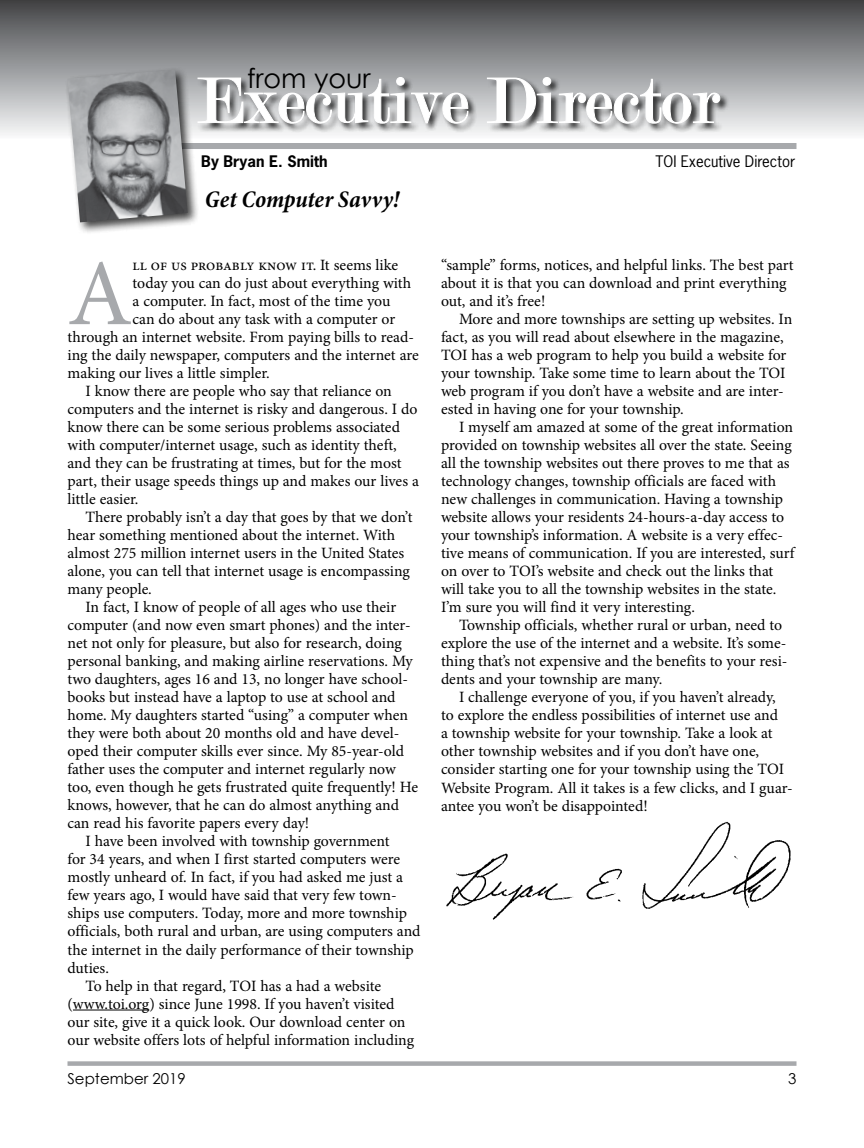
<style>
.page{position:relative;width:864px;height:1148px;background:#fff}
.page>*{position:absolute;margin:0;border:0;box-sizing:border-box;transform-origin:0 0}
.t1{font:94.05px "Minion Pro";color:#a7a9ac}
.t2{font:69px "Modern";color:#fff}
.t3{font:27px "Century Gothic";color:#000}
.t4{font:italic 700 condensed 24px "Minion Pro";color:#000}
.t5{font:15.75px/18px "Minion Pro";color:#000}
.t6{font:15px "News Gothic Std";color:#000}
.t7{font:700 15px "News Gothic Std";color:#000}
.t8{font:15px "Century Gothic";color:#000}
</style>
<div class="page">
<div style="left:0;top:0;width:864px;height:140px;background:linear-gradient(to bottom,#414345,#f9fafb)"></div>
<div style="left:101px;top:143px;width:695px;height:6px;background:#a7a9ac"></div>
<div style="left:64px;top:66px;width:136px;height:169px;background:#000;opacity:.75"></div>
<img style="left:68px;top:69px;width:120px;height:153px">
<div style="left:197px;top:76px;width:533px;height:57px;background:#000;opacity:.75"></div>
<svg style="left:197px;top:77px;width:272px;height:47px;background:#adaeb0"></svg>
<svg style="left:487px;top:77px;width:234px;height:47px;background:#aaabad"></svg>
<svg style="left:68px;top:1061px;width:728px;height:4px;background:#aeb0b2"></svg>
<hr style="left:73px;top:1009px;width:76px;height:1px;background:#000">
<img style="left:446px;top:821px;width:345px;height:99px">
<h3 class="t3" style="left:247px;top:62px;width:125px">from your</h3>
<h2 class="t2" style="left:197px;top:66px;width:524px">Executive Director</h2>
<p class="t7" style="left:201px;top:152px;width:128px">By Bryan E. Smith</p>
<p class="t6" style="left:656px;top:152px;width:141px">TOI Executive Director</p>
<h3 class="t4" style="left:205px;top:183px;width:196px">Get Computer Savvy!</h3>
<h1 class="t1" style="left:68px;top:231px;width:67px">A</h1>
<p class="t5" style="left:133px;top:256px;width:267px">ll of us probably know it. It seems like</p>
<p class="t5" style="left:133px;top:274px;width:280px">today you can do just about everything with</p>
<p class="t5" style="left:133px;top:292px;width:259px">a computer. In fact, most of the time you</p>
<p class="t5" style="left:133px;top:310px;width:264px">can do about any task with a computer or</p>
<p class="t5" style="left:68px;top:328px;width:348px">through an internet website. From paying bills to read-</p>
<p class="t5" style="left:68px;top:346px;width:353px">ing the daily newspaper, computers and the internet are</p>
<p class="t5" style="left:68px;top:364px;width:204px">making our lives a little simpler.</p>
<p class="t5" style="left:86px;top:382px;width:308px">I know there are people who say that reliance on</p>
<p class="t5" style="left:68px;top:400px;width:352px">computers and the internet is risky and dangerous. I do</p>
<p class="t5" style="left:68px;top:418px;width:334px">know there can be some serious problems associated</p>
<p class="t5" style="left:68px;top:436px;width:331px">with computer/internet usage, such as identity theft,</p>
<p class="t5" style="left:68px;top:454px;width:336px">and they can be frustrating at times, but for the most</p>
<p class="t5" style="left:68px;top:472px;width:353px">part, their usage speeds things up and makes our lives a</p>
<p class="t5" style="left:68px;top:490px;width:72px">little easier.</p>
<p class="t5" style="left:86px;top:508px;width:329px">There probably isn’t a day that goes by that we don’t</p>
<p class="t5" style="left:68px;top:526px;width:329px">hear something mentioned about the internet. With</p>
<p class="t5" style="left:68px;top:544px;width:338px">almost 275 million internet users in the United States</p>
<p class="t5" style="left:68px;top:562px;width:344px">alone, you can tell that internet usage is encompassing</p>
<p class="t5" style="left:68px;top:580px;width:86px">many people.</p>
<p class="t5" style="left:86px;top:598px;width:312px">In fact, I know of people of all ages who use their</p>
<p class="t5" style="left:68px;top:616px;width:345px">computer (and now even smart phones) and the inter-</p>
<p class="t5" style="left:68px;top:634px;width:336px">net not only for pleasure, but also for research, doing</p>
<p class="t5" style="left:68px;top:652px;width:347px">personal banking, and making airline reservations. My</p>
<p class="t5" style="left:68px;top:670px;width:342px">two daughters, ages 16 and 13, no longer have school-</p>
<p class="t5" style="left:68px;top:688px;width:330px">books but instead have a laptop to use at school and</p>
<p class="t5" style="left:68px;top:706px;width:342px">home. My daughters started “using” a computer when</p>
<p class="t5" style="left:68px;top:724px;width:333px">they were both about 20 months old and have devel-</p>
<p class="t5" style="left:68px;top:742px;width:338px">oped their computer skills ever since. My 85-year-old</p>
<p class="t5" style="left:68px;top:760px;width:330px">father uses the computer and internet regularly now</p>
<p class="t5" style="left:68px;top:778px;width:352px">too, even though he gets frustrated quite frequently! He</p>
<p class="t5" style="left:68px;top:796px;width:333px">knows, however, that he can do almost anything and</p>
<p class="t5" style="left:68px;top:814px;width:243px">can read his favorite papers every day!</p>
<p class="t5" style="left:86px;top:832px;width:306px">I have been involved with township government</p>
<p class="t5" style="left:68px;top:850px;width:334px">for 34 years, and when I first started computers were</p>
<p class="t5" style="left:68px;top:868px;width:337px">mostly unheard of. In fact, if you had asked me just a</p>
<p class="t5" style="left:68px;top:886px;width:331px">few years ago, I would have said that very few town-</p>
<p class="t5" style="left:68px;top:904px;width:341px">ships use computers. Today, more and more township</p>
<p class="t5" style="left:68px;top:922px;width:355px">officials, both rural and urban, are using computers and</p>
<p class="t5" style="left:68px;top:940px;width:348px">the internet in the daily performance of their township</p>
<p class="t5" style="left:68px;top:958px;width:43px">duties.</p>
<p class="t5" style="left:86px;top:976px;width:297px">To help in that regard, TOI has a had a website</p>
<p class="t5" style="left:68px;top:994px;width:329px">(www.toi.org) since June 1998. If you haven’t visited</p>
<p class="t5" style="left:68px;top:1012px;width:340px">our site, give it a quick look. Our download center on</p>
<p class="t5" style="left:68px;top:1030px;width:348px">our website offers lots of helpful information including</p>
<p class="t5" style="left:441px;top:256px;width:354px">“sample” forms, notices, and helpful links. The best part about it is that you can download and print everything out, and it’s free!</p>
<p class="t5" style="left:441px;top:310px;width:353px;text-indent:18px">More and more townships are setting up websites. In fact, as you will read about elsewhere in the magazine, TOI has a web program to help you build a website for your township. Take some time to learn about the TOI web program if you don’t have a website and are inter&shy;ested in having one for your township.</p>
<p class="t5" style="left:441px;top:418px;width:356px;text-indent:18px">I myself am amazed at some of the great information provided on township websites all over the state. Seeing all the township websites out there proves to me that as technology changes, township officials are faced with new challenges in communication. Having a township website allows your residents 24-hours-a-day access to your township’s information. A website is a very effec&shy;tive means of communication. If you are interested, surf on over to TOI’s website and check out the links that will take you to all the township websites in the state.<br>I’m sure you will find it very interesting.</p>
<p class="t5" style="left:441px;top:616px;width:348px;text-indent:18px">Township officials, whether rural or urban, need to explore the use of the internet and a website. It’s some&shy;thing that’s not expensive and the benefits to your resi&shy;dents and your township are many.</p>
<p class="t5" style="left:441px;top:688px;width:353px;text-indent:18px">I challenge everyone of you, if you haven’t already,<br>to explore the endless possibilities of internet use and<br>a township website for your township. Take a look at other township websites and if you don’t have one, consider starting one for your township using the TOI Website Program. All it takes is a few clicks, and I guar&shy;antee you won’t be disappointed!</p>
<p class="t8" style="left:68px;top:1069px;width:120px">September 2019</p>
<p class="t8" style="left:788px;top:1069px;width:10px">3</p>
</div>
